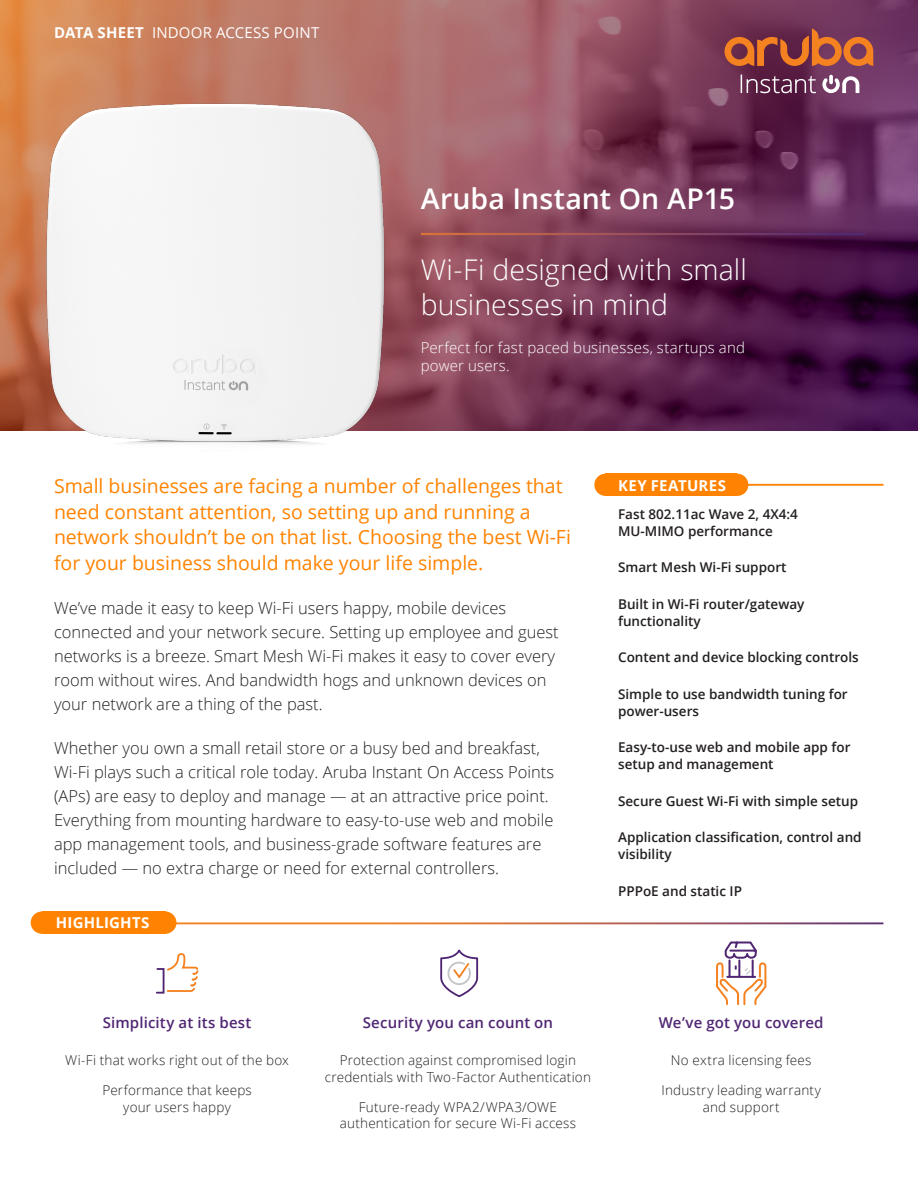
<style>
.page{position:relative;width:918px;height:1188px;background:#fff}
.page>*{position:absolute;margin:0;border:0;box-sizing:border-box;transform-origin:0 0}
.t1{font:300 28.5px/34.5px "Open Sans";letter-spacing:.005em;color:#fff}
.t2{font:600 28.5px "Open Sans";letter-spacing:.005em;color:#fff}
.t3{font:19.5px/25.5px "Open Sans";color:#ff8300}
.t4{font:300 16.5px/24px "Open Sans";color:#231f20}
.t5{font:600 15px "Open Sans";letter-spacing:.01em;color:#502673}
.t6{font:300 15px/18px "Open Sans";letter-spacing:.01em;color:#fff}
.t7{font:15px "Open Sans";letter-spacing:.015em;color:#fff}
.t8{font:700 15px "Open Sans";letter-spacing:.015em;color:#fff}
.t9{font:600 13.5px/16.5px "Open Sans";color:#231f20}
.t10{font:300 13.5px/16.5px "Open Sans";letter-spacing:.015em;color:#231f20;text-align:center}
.s1{font-weight:700}
</style>
<div class="page">
<img style="left:0;top:0;width:918px;height:431px">
<svg style="left:822px;top:75px;width:37px;height:18px"></svg>
<svg style="left:741px;top:75px;width:75px;height:18px"></svg>
<svg style="left:725px;top:28px;width:148px;height:38px;background:#a04e3d"></svg>
<div style="left:726px;top:474px;width:22px;height:22px;background:#ff8300;border-radius:50%"></div>
<div style="left:594px;top:474px;width:23px;height:22px;background:#ff8300;border-radius:50%"></div>
<div style="left:605px;top:474px;width:132px;height:22px;background:#ff8300"></div>
<hr style="left:742px;top:484px;width:141px;height:2px;background:#ff8300">
<hr style="left:421px;top:233px;width:444px;height:2px;background:#fff">
<img style="left:31px;top:94px;width:359px;height:350px">
<svg style="left:440px;top:950px;width:39px;height:48px"></svg>
<svg style="left:155px;top:953px;width:44px;height:41px"></svg>
<svg style="left:716px;top:941px;width:51px;height:65px"></svg>
<hr style="left:727px;top:976px;width:28px;height:2px;background:#502673">
<div style="left:154px;top:912px;width:22px;height:22px;background:#ff8300;border-radius:50%"></div>
<div style="left:31px;top:912px;width:22px;height:22px;background:#ff8300;border-radius:50%"></div>
<div style="left:42px;top:912px;width:124px;height:22px;background:#ff8300"></div>
<p class="t7" style="left:54px;top:23px;width:267px"><span class="s1">DATA SHEET</span> INDOOR ACCESS POINT</p>
<h1 class="t2" style="left:421px;top:179px;width:316px">Aruba Instant On AP15</h1>
<h1 class="t1" style="left:421px;top:252px;width:327px">Wi-Fi designed with small businesses in mind</h1>
<p class="t6" style="left:421px;top:338px;width:326px">Perfect for fast paced businesses, startups and power users.</p>
<p class="t3" style="left:54px;top:473px;width:510px">Small businesses are facing a number of challenges that</p>
<p class="t8" style="left:618px;top:475px;width:109px">KEY FEATURES</p>
<p class="t3" style="left:54px;top:498px;width:518px">need constant attention, so setting up and running a network shouldn’t be on that list. Choosing the best Wi-Fi for your business should make your life simple.</p>
<p class="t4" style="left:54px;top:596px;width:506px">We’ve made it easy to keep Wi-Fi users happy, mobile devices connected and your network secure. Setting up employee and guest networks is a breeze. Smart Mesh Wi-Fi makes it easy to cover every room without wires. And bandwidth hogs and unknown devices on your network are a thing of the past.</p>
<p class="t4" style="left:54px;top:736px;width:502px">Whether you own a small retail store or a busy bed and breakfast, Wi-Fi plays such a critical role today. Aruba Instant On Access Points (APs) are easy to deploy and manage — at an attractive price point.<br>Everything from mounting hardware to easy-to-use web and mobile app management tools, and business-grade software features are included — no extra charge or need for external controllers.</p>
<p class="t9" style="left:618px;top:506px;width:181px">Fast 802.11ac Wave 2, 4X4:4<br>MU-MIMO performance</p>
<p class="t9" style="left:618px;top:559px;width:170px">Smart Mesh Wi-Fi support</p>
<p class="t9" style="left:618px;top:596px;width:188px">Built in Wi-Fi router/gateway functionality</p>
<p class="t9" style="left:618px;top:649px;width:242px">Content and device blocking controls</p>
<p class="t9" style="left:618px;top:686px;width:231px">Simple to use bandwidth tuning for power-users</p>
<p class="t9" style="left:618px;top:739px;width:234px">Easy-to-use web and mobile app for setup and management</p>
<p class="t9" style="left:618px;top:792px;width:241px">Secure Guest Wi-Fi with simple setup</p>
<p class="t9" style="left:618px;top:829px;width:245px">Application classification, control and visibility</p>
<p class="t9" style="left:618px;top:882px;width:125px">PPPoE and static IP</p>
<p class="t8" style="left:56px;top:912px;width:95px">HIGHLIGHTS</p>
<p class="t5" style="left:103px;top:1013px;width:150px">Simplicity at its best</p>
<p class="t10" style="left:65px;top:1052px;width:225px">Wi-Fi that works right out of the box</p>
<p class="t10" style="left:102px;top:1082px;width:151px">Performance that keeps your users happy</p>
<p class="t5" style="left:363px;top:1013px;width:192px">Security you can count on</p>
<p class="t10" style="left:325px;top:1052px;width:268px">Protection against compromised login credentials with Two-Factor Authentication</p>
<p class="t10" style="left:340px;top:1098px;width:238px">Future-ready WPA2/WPA3/OWE authentication for secure Wi-Fi access</p>
<p class="t5" style="left:659px;top:1013px;width:166px">We’ve got you covered</p>
<p class="t10" style="left:671px;top:1052px;width:142px">No extra licensing fees</p>
<p class="t10" style="left:661px;top:1082px;width:161px">Industry leading warranty and support</p>
</div>
